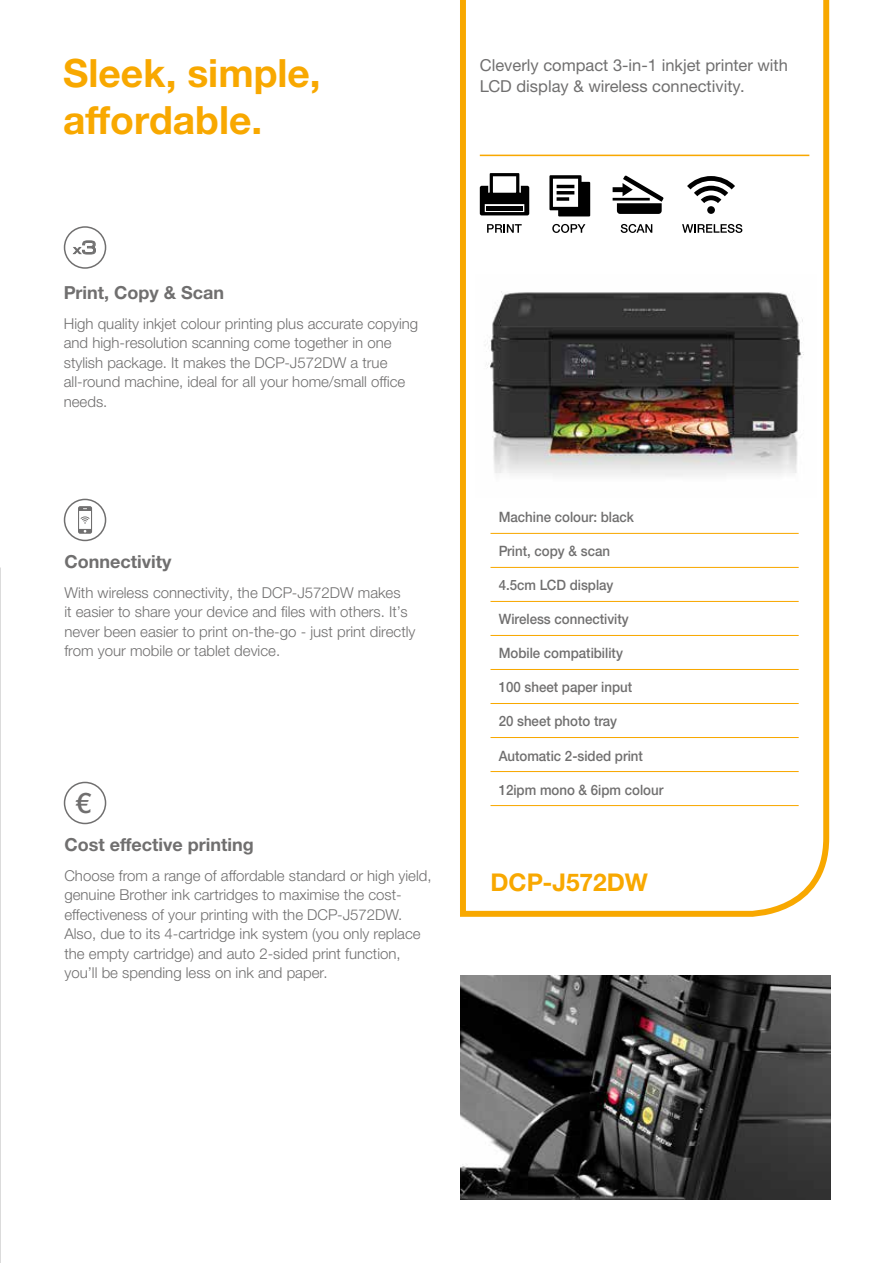
<style>
.page{position:relative;width:893px;height:1263px;background:#fff}
.page>*{position:absolute;margin:0;border:0;box-sizing:border-box;transform-origin:0 0}
.t1{font:700 39px/46.8px "Helvetica Neue LTW1 G";color:#f8a800}
.t2{font:500 28.5px "Helvetica Neue LTW1 G";color:#706f6f}
.t3{font:700 24.45px "Helvetica Neue LTW1 G";color:#f8a800}
.t4{font:700 18px "Helvetica Neue LTW1 G";color:#706f6f}
.t5{font:expanded 18px "Epsom";color:#706f6f;scale:.8 1}
.t6{font:16.5px/21px "Helvetica Neue LTW1 G";color:#706f6f}
.t7{font:300 15px/19.5px "Helvetica Neue LTW1 G";color:#706f6f}
.t8{font:500 14.25px "Helvetica Neue LTW1 G";color:#706f6f;scale:.93 1}
.s1{font-size:11.7px}
</style>
<div class="page">
<img style="left:0;top:0;width:1px;height:629px">
<svg style="left:460px;top:0;width:370px;height:917px"></svg>
<hr style="left:480px;top:155px;width:329px;height:1px;background:#f8a800">
<hr style="left:490px;top:533px;width:309px;height:1px;background:#f8a800">
<hr style="left:490px;top:567px;width:309px;height:1px;background:#f8a800">
<hr style="left:490px;top:601px;width:309px;height:1px;background:#f8a800">
<hr style="left:490px;top:635px;width:309px;height:1px;background:#f8a800">
<hr style="left:490px;top:669px;width:309px;height:1px;background:#f8a800">
<hr style="left:490px;top:703px;width:309px;height:1px;background:#f8a800">
<hr style="left:490px;top:737px;width:309px;height:1px;background:#f8a800">
<hr style="left:490px;top:771px;width:309px;height:1px;background:#f8a800">
<hr style="left:490px;top:805px;width:309px;height:1px;background:#f8a800">
<img style="left:475px;top:275px;width:341px;height:223px">
<div style="left:64px;top:499px;width:42px;height:42px;border:2px solid #706f6f;border-radius:50%"></div>
<div style="left:64px;top:782px;width:42px;height:42px;border:2px solid #706f6f;border-radius:50%"></div>
<div style="left:64px;top:226px;width:42px;height:43px;border:2px solid #706f6f;border-radius:50%"></div>
<svg style="left:78px;top:506px;width:14px;height:28px"></svg>
<svg style="left:613px;top:175px;width:51px;height:39px"></svg>
<svg style="left:480px;top:173px;width:49px;height:42px"></svg>
<div style="left:486px;top:206px;width:37px;height:5px;background:#000"></div>
<svg style="left:549px;top:175px;width:41px;height:41px"></svg>
<svg style="left:687px;top:176px;width:48px;height:38px"></svg>
<svg style="left:487px;top:224px;width:35px;height:9px"></svg>
<svg style="left:552px;top:224px;width:33px;height:9px"></svg>
<svg style="left:621px;top:224px;width:31px;height:9px"></svg>
<svg style="left:682px;top:224px;width:60px;height:9px"></svg>
<svg style="left:73px;top:240px;width:23px;height:14px"></svg>
<img style="left:461px;top:975px;width:369px;height:224px">
<h1 class="t1" style="left:63px;top:50px;width:259px">Sleek, simple, affordable.</h1>
<p class="t5" style="left:73px;top:235px;width:31px">3<span class="s1">x</span></p>
<p class="t4" style="left:64px;top:282px;width:162px">Print, Copy &amp; Scan</p>
<p class="t7" style="left:64px;top:313px;width:356px">High quality inkjet colour printing plus accurate copying and high-resolution scanning come together in one stylish package It. makes the DCP J- 572DW a true all-round machine, ideal for all your home/small office needs.</p>
<p class="t4" style="left:64px;top:551px;width:109px">Connectivity</p>
<p class="t7" style="left:64px;top:582px;width:353px">With wireless connectivity, the DCP J- 572DW makes<br>it easier to share your device and files with others s’I t. never been easier to print on-the-go - just print directly from your mobile or tablet device.</p>
<h2 class="t2" style="left:75px;top:786px;width:17px">€</h2>
<p class="t4" style="left:64px;top:834px;width:191px">Cost effective printing</p>
<p class="t7" style="left:64px;top:865px;width:369px">Choose from a range of affordable standard or high yield,</p>
<p class="t7" style="left:64px;top:904px;width:339px">effectiveness of your printing with the DCP J- 572DW.</p>
<p class="t7" style="left:64px;top:885px;width:339px">genuine Brother ink cartridges to maximise the cost-</p>
<p class="t7" style="left:64px;top:924px;width:358px">Also, due to its 4-cartridge ink system (you only replace the empty cartridge) and auto 2-sided print function, you l l’ be spending less on ink and paper.</p>
<p class="t6" style="left:480px;top:55px;width:310px">Cleverly compact 3-in-1 inkjet printer with<br>LCD display &amp; wireless connectivity.</p>
<p class="t8" style="left:499px;top:509px;width:147px">Machine colour: black</p>
<p class="t8" style="left:499px;top:543px;width:121px">Print, copy &amp; scan</p>
<p class="t8" style="left:499px;top:577px;width:125px">4.5cm LCD display</p>
<p class="t8" style="left:499px;top:611px;width:141px">Wireless connectivity</p>
<p class="t8" style="left:499px;top:645px;width:135px">Mobile compatibility</p>
<p class="t8" style="left:499px;top:679px;width:145px">100 sheet paper input</p>
<p class="t8" style="left:499px;top:713px;width:129px">20 sheet photo tray</p>
<p class="t8" style="left:499px;top:747px;width:157px">Automatic 2-sided print</p>
<p class="t8" style="left:499px;top:781px;width:179px">12ipm mono &amp; 6ipm colour</p>
<h3 class="t3" style="left:490px;top:868px;width:159px">DCP J- 572DW</h3>
</div>
